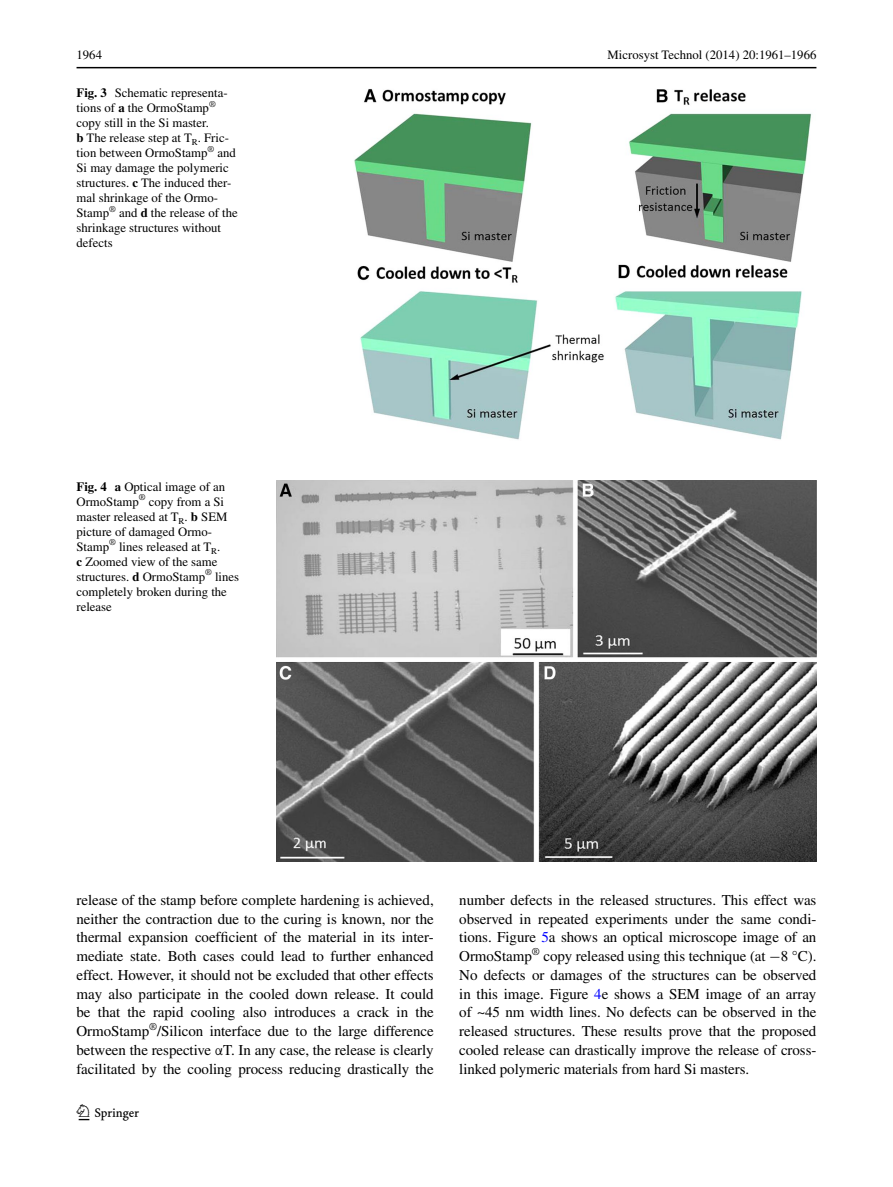
<style>
.page{position:relative;width:893px;height:1187px;background:#fff}
.page>*{position:absolute;margin:0;border:0;box-sizing:border-box;transform-origin:0 0}
.t1{font:22.5px "Springnew";color:#000}
.t2{font:15px/18.8px "Times";letter-spacing:-.005em;color:#000;text-align:justify}
.t3{font:12.75px/15px "Times";color:#000}
.s1{font-weight:700}
.s2{font-family:"MTGU"}
.s3{color:#00f}
.s4{font-family:"MTSY"}
</style>
<div class="page">
<hr style="left:77px;top:67px;width:739px;height:1px;background:#000">
<img style="left:354px;top:89px;width:458px;height:351px">
<img style="left:276px;top:480px;width:540px;height:381px">
<p class="t3" style="left:77px;top:48px;width:27px">1964</p>
<p class="t3" style="left:607px;top:48px;width:210px">Microsyst Technol (2014) 20:1961–1966</p>
<p class="t3" style="left:77px;top:85px;width:163px"><span class="s1">Fig. 3</span> Schematic representa&shy;tions of <span class="s1">a</span> the OrmoStamp<sup>® </sup>copy still in the Si master.<br><span class="s1">b</span> The release step at T<sub>R</sub>. Fric&shy;tion between OrmoStamp<sup>®</sup> and<br>Si may damage the polymeric structures. <span class="s1">c</span> The induced ther&shy;mal shrinkage of the Ormo-<br>Stamp<sup>®</sup> and <span class="s1">d</span> the release of the shrinkage structures without defects</p>
<p class="t3" style="left:77px;top:478px;width:164px"><span class="s1">Fig. 4 a</span> Optical image of an<br>OrmoStamp<sup>®</sup> copy from a Si master released at T<sub>R</sub>. <span class="s1">b</span> SEM picture of damaged Ormo-<br>Stamp<sup>®</sup> lines released at T<sub>R</sub>.<br><span class="s1">c</span> Zoomed view of the same structures. <span class="s1">d</span> OrmoStamp<sup>®</sup> lines completely broken during the release</p>
<p class="t2" style="left:77px;top:890px;width:359px">release of the stamp before complete hardening is achieved, neither the contraction due to the curing is known, nor the thermal expansion coefficient of the material in its inter&shy;mediate state. Both cases could lead to further enhanced effect. However, it should not be excluded that other effects may also participate in the cooled down release. It could be that the rapid cooling also introduces a crack in the OrmoStamp<sup>®</sup>/Silicon interface due to the large difference between the respective <span class="s2">α</span>T. In any case, the release is clearly facilitated by the cooling process reducing drastically the</p>
<p class="t2" style="left:459px;top:890px;width:359px">number defects in the released structures. This effect was observed in repeated experiments under the same condi&shy;tions. Figure <span class="s3">5</span>a shows an optical microscope image of an OrmoStamp<sup>®</sup> copy released using this technique (at <span class="s4">−</span>8 °C).<br>No defects or damages of the structures can be observed in this image. Figure <span class="s3">4</span>e shows a SEM image of an array of ~45 nm width lines. No defects can be observed in the released structures. These results prove that the proposed cooled release can drastically improve the release of cross&shy;linked polymeric materials from hard Si masters.</p>
<h1 class="t1" style="left:79px;top:1104px;width:62px">1 3</h1>
</div>
